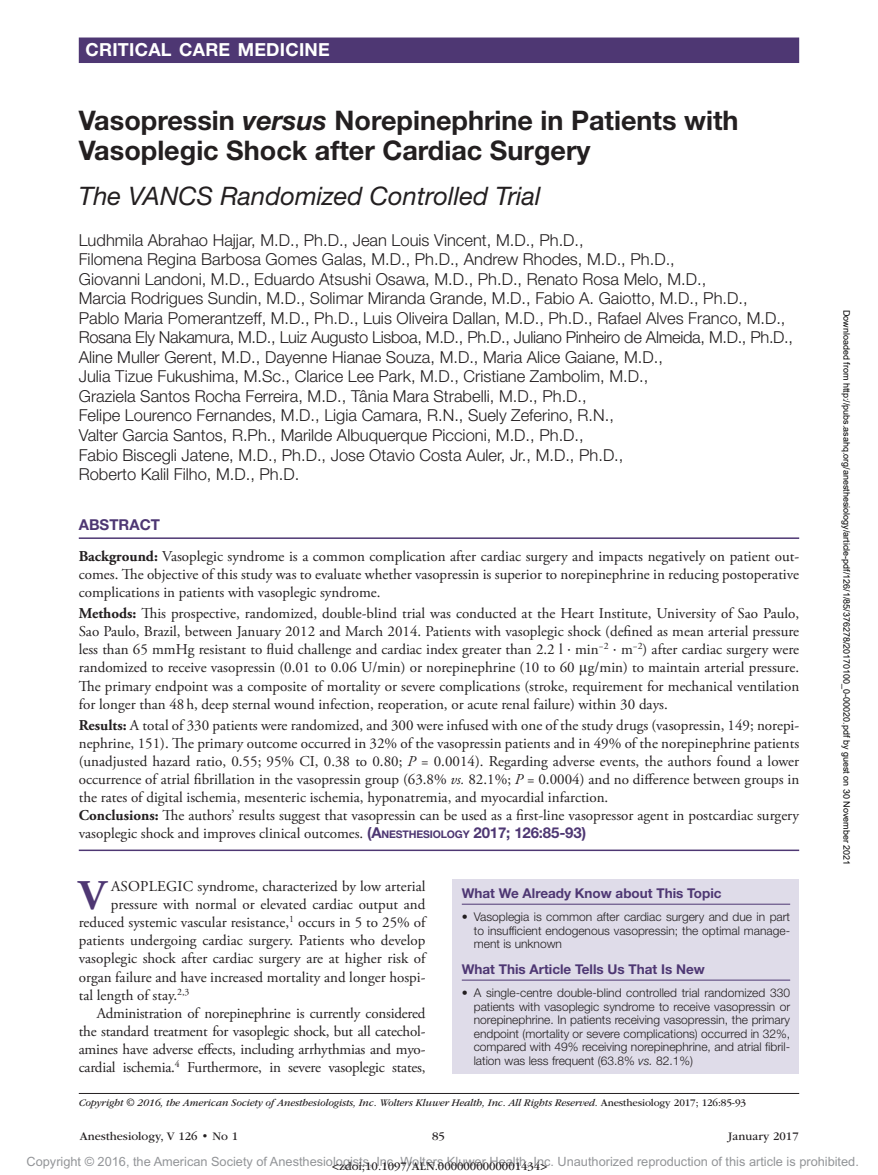
<style>
.page{position:relative;width:878px;height:1175px;background:#fff}
.page>*{position:absolute;margin:0;border:0;box-sizing:border-box;transform-origin:0 0}
.t1{font:700 42.15px "Adobe Garamond Pro";color:#4e3773}
.t2{font:700 27px/30px "Helvetica Neue LT Std";color:#231f20}
.t3{font:italic 25.5px "Helvetica Neue LT Std";color:#231f20}
.t4{font:700 18px "Helvetica Neue LT Std";letter-spacing:.015em;color:#fff}
.t5{font:300 16.5px/19.5px "Helvetica Neue LT Std";color:#231f20}
.t6{font:15px/18px "Adobe Garamond Pro";color:#231f20;text-align:justify}
.t7{font:700 15px "Helvetica Neue LT Std";color:#4e3773}
.t8{font:700 13.5px "Helvetica Neue LT Std";color:#4e3773}
.t9{font:12.75px "Arial MT Std";color:#939598}
.t10{font:300 12px/13.5px "Helvetica Neue LT Std";color:#231f20;text-align:justify}
.t11{font:12px "ITC Garamond Std";color:#231f20}
.t12{font:italic 10.5px "ITC Garamond Std";letter-spacing:-.01em;color:#231f20}
.t13{font:9px "Arial";color:#000}
.s1{font-style:italic}
.s2{font-weight:700}
.s3{font-family:"Gandhari Unicode"}
.s4{font-family:"Helvetica Neue LT Std";font-weight:700;color:#4e3773}
.s5{font-family:"Helvetica Neue LT Std";font-weight:700;font-size:10.5px;color:#4e3773}
.s6{font-style:normal}
</style>
<div class="page">
<div style="left:452px;top:879px;width:347px;height:194px;background:#dfdce9"></div>
<hr style="left:462px;top:903px;width:328px;height:1px;background:#4e3773">
<hr style="left:462px;top:979px;width:328px;height:1px;background:#4e3773">
<hr style="left:79px;top:1093px;width:720px;height:1px;background:#231f20">
<hr style="left:79px;top:537px;width:720px;height:2px;background:#4e3773">
<hr style="left:79px;top:849px;width:720px;height:2px;background:#4e3773">
<div style="left:79px;top:38px;width:720px;height:25px;background:#4e3773"></div>
<p class="t4" style="left:86px;top:38px;width:246px">CRITICAL CARE MEDICINE</p>
<h2 class="t2" style="left:79px;top:105px;width:661px">Vasopressin <span class="s1">versus</span> Norepinephrine in Patients with<br>Vasoplegic Shock after Cardiac Surgery</h2>
<h3 class="t3" style="left:79px;top:181px;width:463px">The VANCS Randomized Controlled Trial</h3>
<p class="t5" style="left:79px;top:230px;width:715px">Ludhmila Abrahao Hajjar, M.D., Ph.D., Jean Louis Vincent, M.D., Ph.D.,<br>Filomena Regina Barbosa Gomes Galas, M.D., Ph.D., Andrew Rhodes, M.D., Ph.D.,<br>Giovanni Landoni, M.D., Eduardo Atsushi Osawa, M.D., Ph.D., Renato Rosa Melo, M.D.,<br>Marcia Rodrigues Sundin, M.D., Solimar Miranda Grande, M.D., Fabio A. Gaiotto, M.D., Ph.D.,<br>Pablo Maria Pomerantzeff, M.D., Ph.D., Luis Oliveira Dallan, M.D., Ph.D., Rafael Alves Franco, M.D., Rosana Ely Nakamura, M.D., Luiz Augusto Lisboa, M.D., Ph.D., Juliano Pinheiro de Almeida, M.D., Ph.D., Aline Muller Gerent, M.D., Dayenne Hianae Souza, M.D., Maria Alice Gaiane, M.D.,<br>Julia Tizue Fukushima, M.Sc., Clarice Lee Park, M.D., Cristiane Zambolim, M.D.,<br>Graziela Santos Rocha Ferreira, M.D., Tânia Mara Strabelli, M.D., Ph.D.,<br>Felipe Lourenco Fernandes, M.D., Ligia Camara, R.N., Suely Zeferino, R.N.,<br>Valter Garcia Santos, R.Ph., Marilde Albuquerque Piccioni, M.D., Ph.D.,<br>Fabio Biscegli Jatene, M.D., Ph.D., Jose Otavio Costa Auler, Jr., M.D., Ph.D.,<br>Roberto Kalil Filho, M.D., Ph.D.</p>
<p class="t7" style="left:79px;top:515px;width:83px">ABSTRACT</p>
<p class="t6" style="left:79px;top:548px;width:722px"><span class="s2">Background:</span> Vasoplegic syndrome is a common complication after cardiac surgery and impacts negatively on patient out&shy;comes. The objective of this study was to evaluate whether vasopressin is superior to norepinephrine in reducing postoperative complications in patients with vasoplegic syndrome.</p>
<p class="t6" style="left:79px;top:605px;width:722px"><span class="s2">Methods:</span> This prospective, randomized, double-blind trial was conducted at the Heart Institute, University of Sao Paulo, Sao Paulo, Brazil, between January 2012 and March 2014. Patients with vasoplegic shock (defined as mean arterial pressure less than 65 mmHg resistant to fluid challenge and cardiac index greater than 2.2 l <span class="s3">·</span> min<sup>−2</sup> <span class="s3">·</span> m<sup>−2</sup>) after cardiac surgery were randomized to receive vasopressin (0.01 to 0.06 U/min) or norepinephrine (10 to 60 <span class="s3">μ</span>g/min) to maintain arterial pressure.<br>The primary endpoint was a composite of mortality or severe complications (stroke, requirement for mechanical ventilation for longer than 48h, deep sternal wound infection, reoperation, or acute renal failure) within 30 days.</p>
<p class="t6" style="left:79px;top:716px;width:722px;text-align:left"><span class="s2">Results:</span> A total of 330 patients were randomized, and 300 were infused with one of the study drugs (vasopressin, 149; norepi&shy;nephrine, 151). The primary outcome occurred in 32% of the vasopressin patients and in 49% of the norepinephrine patients (unadjusted hazard ratio, 0.55; 95% CI , 0.38 to 0.80; <span class="s1">P</span> = 0.0014). Regarding adverse events, the authors found a lower occurrence of atrial fibrillation in the vasopressin group (63.8% <span class="s1">vs.</span> 82.1%; <span class="s1">P</span> = 0.0004) and no difference between groups in the rates of digital ischemia, mesenteric ischemia, hyponatremia, and myocardial infarction.<br><span class="s2">Conclusions:</span> The authors’ results suggest that vasopressin can be used as a first-line vasopressor agent in postcardiac surgery vasoplegic shock and improves clinical outcomes. <span class="s4">(</span><span class="s4">A</span><span class="s5">NESTHESIOLOGY</span> <span class="s4">2017; 126:85-93)</span></p>
<h1 class="t1" style="left:79px;top:871px;width:29px">V</h1>
<p class="t6" style="left:111px;top:877px;width:316px">asoplegic syndrome, characterized by low arterial</p>
<p class="t8" style="left:462px;top:884px;width:261px">What We Already Know about This Topic</p>
<p class="t10" style="left:474px;top:909px;width:318px;text-indent:-12px">• Vasoplegia is common after cardiac surgery and due in part to insufficient endogenous vasopressin; the optimal manage&shy;ment is unknown</p>
<p class="t8" style="left:462px;top:960px;width:244px">What This Article Tells Us That Is New</p>
<p class="t10" style="left:473px;top:985px;width:318px;text-indent:-12px">• A single-centre double-blind controlled trial randomized 330 patients with vasoplegic syndrome to receive vasopressin or norepinephrine. In patients receiving vasopressin, the primary endpoint (mortality or severe complications) occurred in 32%, compared with 49% receiving norepinephrine, and atrial fibril&shy;lation was less frequent (63.8% <span class="s1">vs.</span> 82.1%)</p>
<p class="t12" style="left:79px;top:1096px;width:668px">Copyright © 2016, the American Society of Anesthesiologists, Inc. Wolters Kluwer Health, Inc. All Rights Reserved. <span class="s6">Anesthesiology 2017; 126:85-93</span></p>
<p class="t6" style="left:111px;top:895px;width:316px">pressure with normal or elevated cardiac output and</p>
<p class="t6" style="left:79px;top:914px;width:348px">reduced systemic vascular resistance,<sup>1</sup> occurs in 5 to 25% of</p>
<p class="t6" style="left:79px;top:932px;width:348px">patients undergoing cardiac surgery. Patients who develop</p>
<p class="t6" style="left:79px;top:950px;width:348px">vasoplegic shock after cardiac surgery are at higher risk of</p>
<p class="t6" style="left:79px;top:968px;width:348px">organ failure and have increased mortality and longer hospi-</p>
<p class="t6" style="left:79px;top:986px;width:112px">tal length of stay.<sup>2,3</sup></p>
<p class="t6" style="left:97px;top:1004px;width:330px">Administration of norepinephrine is currently considered</p>
<p class="t6" style="left:79px;top:1022px;width:348px">the standard treatment for vasoplegic shock, but all catechol-</p>
<p class="t6" style="left:79px;top:1040px;width:348px">amines have adverse effects, including arrhythmias and myo-</p>
<p class="t6" style="left:79px;top:1058px;width:348px">cardial ischemia.<sup>4</sup> Furthermore, in severe vasoplegic states,</p>
<p class="t11" style="left:80px;top:1130px;width:160px">Anesthesiology, V 126 • No 1</p>
<p class="t11" style="left:432px;top:1130px;width:14px">85</p>
<p class="t11" style="left:728px;top:1130px;width:72px">January 2017</p>
<p class="t13" style="left:850px;top:309px;width:557px;rotate:90deg">Downloaded from http://pubs.asahq.org/anesthesiology/article-pdf/126/1/85/376278/20170100_0-00020.pdf by guest on 30 November 2021</p>
<p class="t9" style="left:27px;top:1154px;width:833px">Copyright © 2016, the American Society of Anesthesiologists, Inc. Wolters Kluwer Health, Inc. Unauthorized reproduction of this article is prohibited.</p>
<p class="t11" style="left:332px;top:1159px;width:216px">&lt;zdoi;10.1097/ALN.0000000000001434&gt;</p>
</div>
